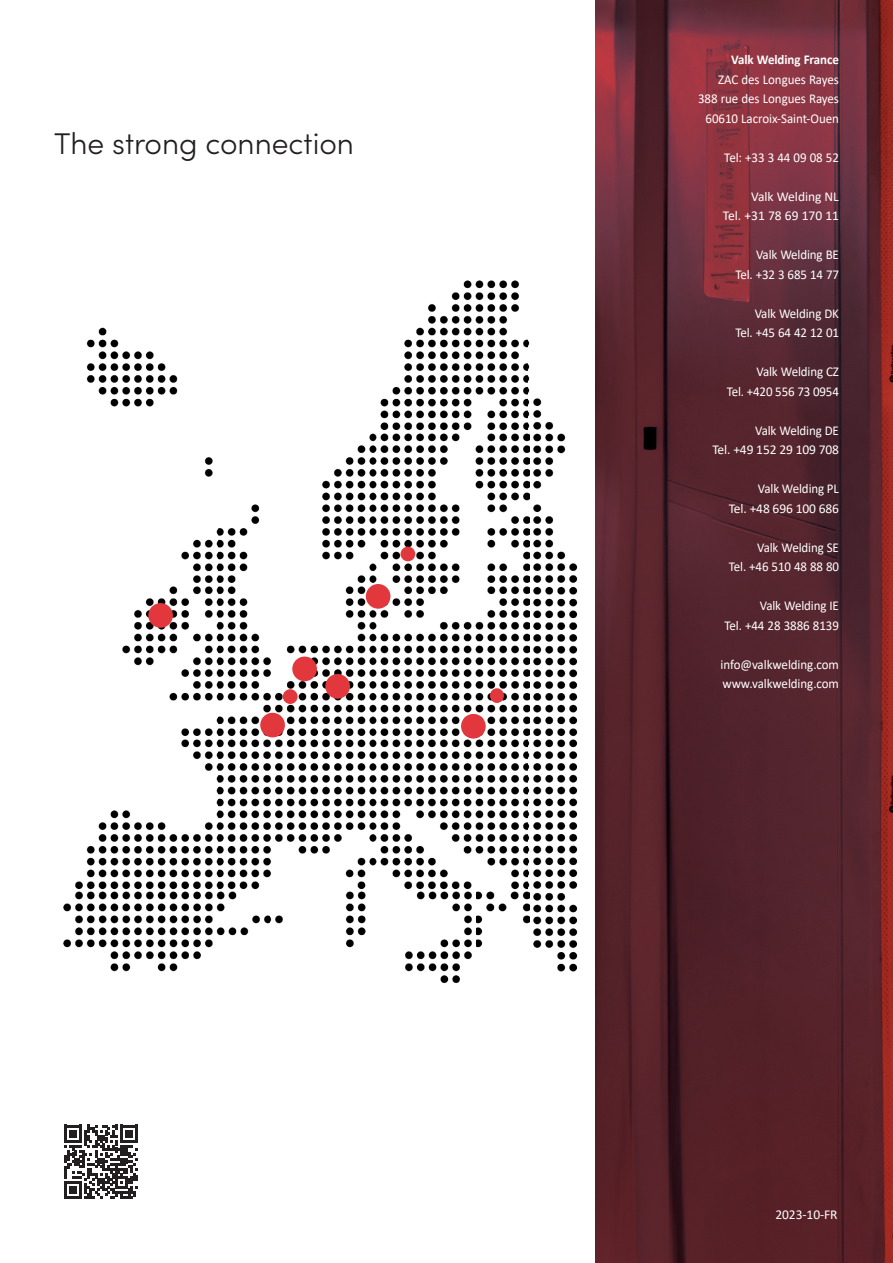
<style>
.page{position:relative;width:893px;height:1263px;background:#fff}
.page>*{position:absolute;margin:0;border:0;box-sizing:border-box;transform-origin:0 0}
.t1{font:300 30px "Sofia Pro";color:#231f20}
.t2{font:13.5px/19.5px "Calibri";letter-spacing:-.01em;color:#fff;text-align:right;scale:.96 1}
.t3{font:13.5px/19.5px "Calibri";letter-spacing:-.01em;color:#fff;text-align:right}
.t4{font:700 13.5px "Calibri";letter-spacing:-.005em;color:#fff;scale:.96 1}
</style>
<div class="page">
<img style="left:595px;top:0;width:298px;height:1263px">
<svg style="left:64px;top:1125px;width:74px;height:74px"></svg>
<img style="left:64px;top:281px;width:514px;height:703px">
<div style="left:366px;top:584px;width:24px;height:25px;background:#e1373d;border-radius:50%"></div>
<div style="left:292px;top:656px;width:25px;height:25px;background:#e1373d;border-radius:50%"></div>
<div style="left:283px;top:689px;width:15px;height:15px;background:#e1373d;border-radius:50%"></div>
<div style="left:260px;top:713px;width:25px;height:24px;background:#e1373d;border-radius:50%"></div>
<div style="left:401px;top:547px;width:14px;height:14px;background:#e1373d;border-radius:50%"></div>
<div style="left:461px;top:714px;width:25px;height:24px;background:#e1373d;border-radius:50%"></div>
<div style="left:490px;top:688px;width:14px;height:15px;background:#e1373d;border-radius:50%"></div>
<div style="left:325px;top:674px;width:25px;height:25px;background:#e1373d;border-radius:50%"></div>
<div style="left:148px;top:603px;width:25px;height:25px;background:#e1373d;border-radius:50%"></div>
<h1 class="t1" style="left:54px;top:122px;width:301px">The strong connection</h1>
<p class="t4" style="left:731px;top:50px;width:114px">Valk Welding France</p>
<p class="t2" style="left:698px;top:69px;width:148px">ZAC des Longues Rayes<br>388 rue des Longues Rayes<br>60610 Lacroix-Saint-Ouen</p>
<p class="t2" style="left:724px;top:147px;width:121px">Tel: +33 3 44 09 08 52</p>
<p class="t3" style="left:723px;top:186px;width:118px">Valk Welding NL<br>Tel. +31 78 69 170 11</p>
<p class="t2" style="left:735px;top:245px;width:110px">Valk Welding BE<br>Tel. +32 3 685 14 77</p>
<p class="t2" style="left:735px;top:303px;width:110px">Valk Welding DK<br>Tel. +45 64 42 12 01</p>
<p class="t2" style="left:727px;top:362px;width:118px">Valk Welding CZ<br>Tel. +420 556 73 0954</p>
<p class="t2" style="left:712px;top:420px;width:133px">Valk Welding DE<br>Tel. +49 152 29 109 708</p>
<p class="t2" style="left:729px;top:479px;width:116px">Valk Welding PL<br>Tel. +48 696 100 686</p>
<p class="t2" style="left:729px;top:537px;width:116px">Valk Welding SE<br>Tel. +46 510 48 88 80</p>
<p class="t2" style="left:725px;top:596px;width:121px">Valk Welding IE<br>Tel. +44 28 3886 8139</p>
<p class="t2" style="left:721px;top:654px;width:125px;text-align:left">info@valkwelding.com www.valkwelding.com</p>
<p class="t3" style="left:775px;top:1204px;width:64px">2023-10-FR</p>
</div>
